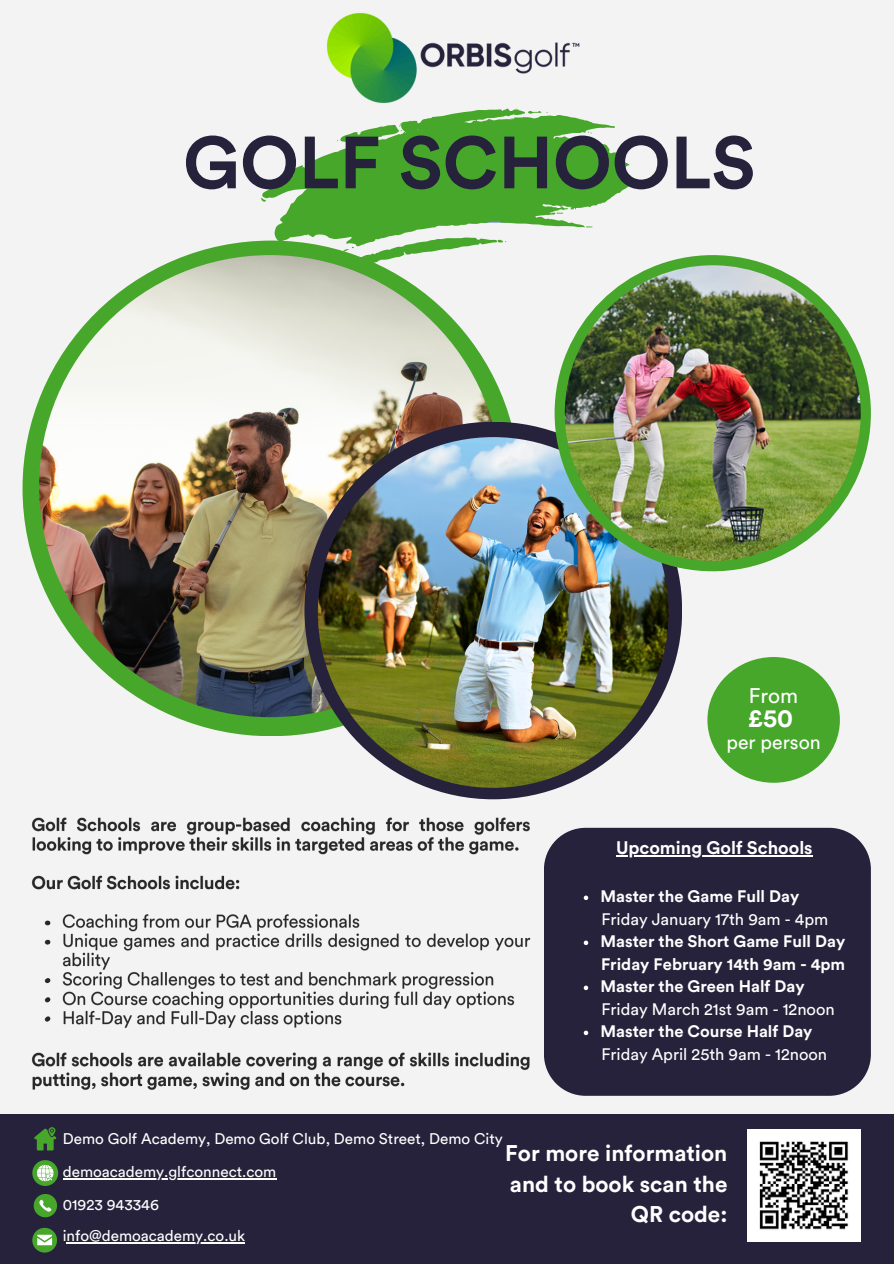
<style>
.page{position:relative;width:894px;height:1264px;background:#fff}
.page>*{position:absolute;margin:0;border:0;box-sizing:border-box;transform-origin:0 0}
.t1{font:700 72.9px "Circular Std";color:#26223b}
.t2{font:700 25.5px "Circular Std";color:#fff}
.t3{font:700 22.5px/30.3px "Circular Std";color:#fff;text-align:right}
.t4{font:21px "Circular Std Book";color:#fff}
.t5{font:19.5px "Circular Std Book";color:#fff}
.t6{font:700 18px "Circular Std";color:#fff}
.t7{font:700 16.5px "Circular Std";color:#fff}
.t8{font:16.5px "Circular Std Book";color:#fff}
.t9{font:15.3px "Circular Std";color:#fff}
</style>
<div class="page">
<div style="left:0;top:0;width:893px;height:1263px;background:#f3f3f3"></div>
<div style="left:23px;top:240px;width:497px;height:496px;background:#46a72a;border-radius:50%"></div>
<img style="left:39px;top:255px;width:462px;height:462px;border-radius:50%">
<div style="left:304px;top:422px;width:378px;height:377px;background:#26223b;border-radius:50%"></div>
<svg style="left:345px;top:469px;width:316px;height:316px"></svg>
<img style="left:318px;top:437px;width:350px;height:350px;border-radius:50%">
<div style="left:554px;top:255px;width:316px;height:316px;background:#46a72a;border-radius:50%"></div>
<img style="left:564px;top:265px;width:296px;height:296px;border-radius:50%">
<div style="left:0;top:1114px;width:893px;height:149px;background:#26223b"></div>
<img style="left:31px;top:817px;width:500px;height:211px">
<div style="left:544px;top:827px;width:326px;height:268px;background:#26223b"></div>
<svg style="left:583px;top:895px;width:5px;height:5px"></svg>
<svg style="left:583px;top:940px;width:5px;height:5px"></svg>
<svg style="left:583px;top:985px;width:5px;height:5px"></svg>
<svg style="left:583px;top:1030px;width:5px;height:5px"></svg>
<hr style="left:615px;top:855px;width:197px;height:1px;background:#fff">
<img style="left:747px;top:1129px;width:113px;height:112px">
<div style="left:707px;top:657px;width:132px;height:125px;background:#46a72a;border-radius:50%"></div>
<img style="left:326px;top:12px;width:254px;height:92px">
<svg style="left:262px;top:108px;width:370px;height:138px;fill:#46a72a"></svg>
<svg style="left:586px;top:226px;width:6px;height:2px"></svg>
<svg style="left:335px;top:237px;width:171px;height:29px"></svg>
<svg style="left:583px;top:132px;width:8px;height:8px"></svg>
<svg style="left:528px;top:110px;width:19px;height:4px"></svg>
<svg style="left:337px;top:125px;width:65px;height:17px"></svg>
<svg style="left:555px;top:205px;width:8px;height:9px"></svg>
<svg style="left:306px;top:163px;width:3px;height:4px"></svg>
<img style="left:31px;top:1052px;width:499px;height:38px">
<svg style="left:34px;top:1194px;width:23px;height:23px"></svg>
<svg style="left:32px;top:1227px;width:25px;height:25px"></svg>
<svg style="left:34px;top:1127px;width:22px;height:23px"></svg>
<svg style="left:32px;top:1160px;width:26px;height:25px"></svg>
<hr style="left:67px;top:1241px;width:178px;height:2px;background:#fff">
<hr style="left:63px;top:1178px;width:213px;height:1px;background:#fff">
<p class="t1" style="left:183px;top:129px;width:573px">GOLF SCHOOLS</p>
<p class="t4" style="left:748px;top:685px;width:51px">From</p>
<p class="t2" style="left:747px;top:706px;width:47px">£50</p>
<p class="t5" style="left:726px;top:733px;width:96px">per person</p>
<p class="t6" style="left:615px;top:839px;width:198px">Upcoming Golf Schools</p>
<p class="t7" style="left:600px;top:889px;width:200px">Master the Game Full Day</p>
<p class="t7" style="left:600px;top:934px;width:246px">Master the Short Game Full Day</p>
<p class="t7" style="left:600px;top:979px;width:205px">Master the Green Half Day</p>
<p class="t7" style="left:600px;top:1024px;width:213px">Master the Course Half Day</p>
<p class="t8" style="left:601px;top:1046px;width:227px">Friday April 25th 9am - 12noon</p>
<p class="t8" style="left:601px;top:911px;width:228px">Friday January 17th 9am - 4pm</p>
<p class="t7" style="left:601px;top:956px;width:246px">Friday February 14th 9am - 4pm</p>
<p class="t8" style="left:601px;top:1001px;width:235px">Friday March 21st 9am - 12noon</p>
<p class="t9" style="left:63px;top:1131px;width:441px">Demo Golf Academy, Demo Golf Club, Demo Street, Demo City</p>
<p class="t3" style="left:505px;top:1139px;width:224px">For more information and to book scan the<br>QR code:</p>
<p class="t9" style="left:63px;top:1164px;width:215px">demoacademy.glfconnect.com</p>
<p class="t9" style="left:63px;top:1197px;width:98px">01923 943346</p>
<p class="t9" style="left:63px;top:1228px;width:184px">info@demoacademy.co.uk</p>
</div>
